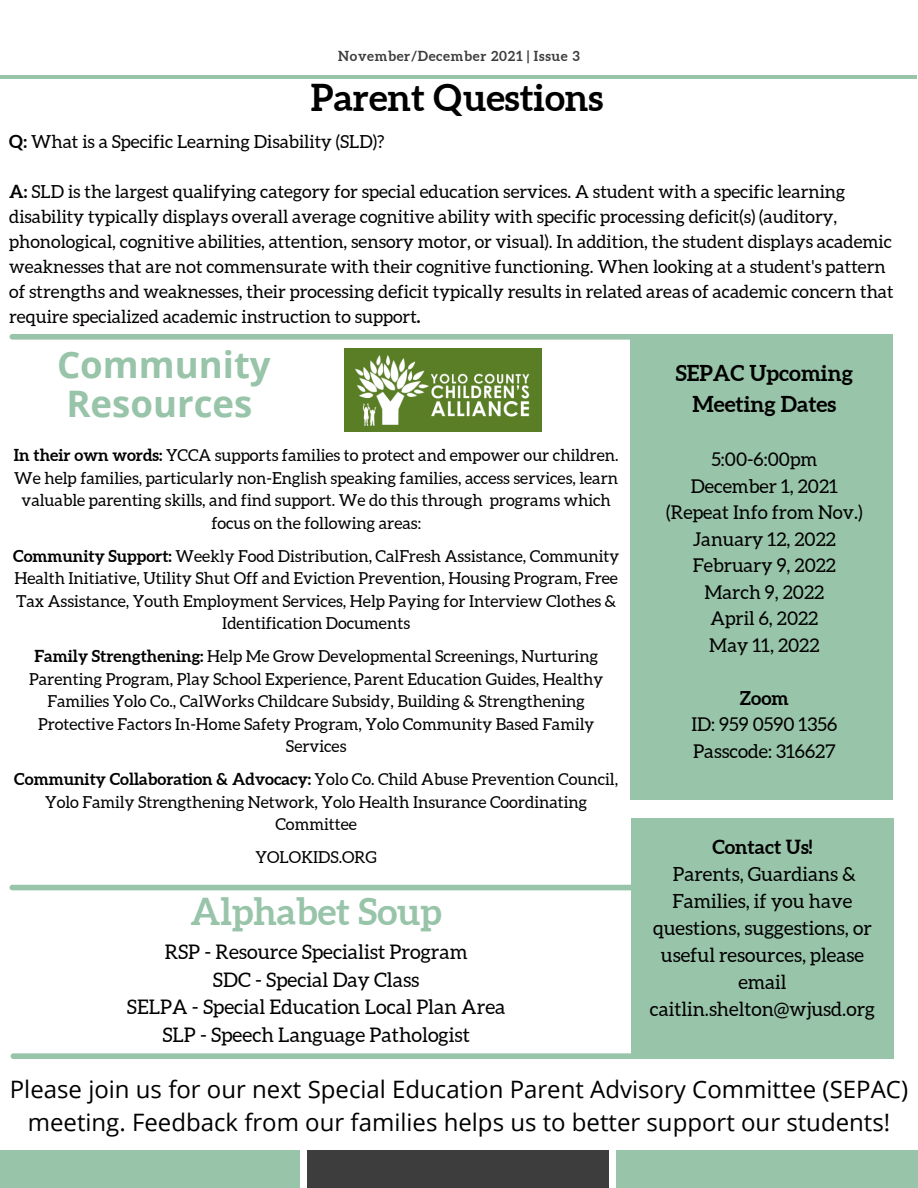
<style>
.page{position:relative;width:918px;height:1188px;background:#fff}
.page>*{position:absolute;margin:0;border:0;box-sizing:border-box;transform-origin:0 0}
.t1{font:700 37.05px "Aleo";color:#000}
.t2{font:700 37.05px "Aleo";color:#98c4a9}
.t3{font:700 36.6px "Open Sans";color:#98c4a9}
.t4{font:24px/32.7px "Open Sans";color:#000;text-align:center}
.t5{font:700 21.9px "Aleo";color:#000}
.t6{font:20.1px "Aleo";color:#000}
.t7{font:19.5px/27px "Aleo";color:#000;text-align:center}
.t8{font:700 19.5px "Aleo";color:#000}
.t9{font:18.9px "Aleo";color:#000}
.t10{font:700 18.9px "Aleo";color:#000}
.t11{font:18px/25px "Aleo";color:#000}
.t12{font:16.5px/22.5px "Aleo";color:#000;text-align:center}
.t13{font:700 13.8px "Aleo";letter-spacing:.05em;color:#3d3d3d}
.s1{font-weight:700}
</style>
<div class="page">
<div style="left:0;top:1151px;width:300px;height:37px;background:#98c4a9"></div>
<div style="left:307px;top:1151px;width:302px;height:37px;background:#3d3d3d"></div>
<div style="left:616px;top:1151px;width:302px;height:37px;background:#98c4a9"></div>
<hr style="left:0;top:75px;width:917px;height:4px;background:#98c4a9">
<div style="left:631px;top:334px;width:262px;height:466px;background:#98c4a9"></div>
<div style="left:631px;top:818px;width:262px;height:240px;background:#98c4a9"></div>
<div style="left:12px;top:885px;width:624px;height:5px;background:#98c4a9"></div>
<div style="left:12px;top:334px;width:625px;height:6px;background:#98c4a9"></div>
<div style="left:13px;top:1053px;width:624px;height:6px;background:#98c4a9"></div>
<img style="left:345px;top:348px;width:197px;height:84px">
<p class="t13" style="left:338px;top:48px;width:243px">November/December 2021 | Issue 3</p>
<p class="t1" style="left:311px;top:76px;width:294px">Parent Questions</p>
<p class="t11" style="left:9px;top:129px;width:377px"><span class="s1">Q:</span> What is a Specific Learning Disability (SLD)?</p>
<p class="t11" style="left:9px;top:179px;width:886px"><span class="s1">A:</span> SLD is the largest qualifying category for special education services. A student with a specific learning disability typically displays overall average cognitive ability with specific processing deficit(s) (auditory, phonological, cognitive abilities, attention, sensory motor, or visual). In addition, the student displays academic weaknesses that are not commensurate with their cognitive functioning. When looking at a student's pattern of strengths and weaknesses, their processing deficit typically results in related areas of academic concern that require specialized academic instruction to support<span class="s1">.</span></p>
<p class="t3" style="left:57px;top:339px;width:215px">Community</p>
<p class="t3" style="left:67px;top:378px;width:187px">Resources</p>
<p class="t12" style="left:14px;top:444px;width:606px"><span class="s1">In their own words:</span> YCCA supports families to protect and empower our children.<br>We help families, particularly non-English speaking families, access services, learn valuable parenting skills, and find support. We do this through programs which focus on the following areas:</p>
<p class="t12" style="left:13px;top:544px;width:608px"><span class="s1">Community Support:</span> Weekly Food Distribution, CalFresh Assistance, Community Health Initiative, Utility Shut Off and Eviction Prevention, Housing Program, Free Tax Assistance, Youth Employment Services, Help Paying for Interview Clothes &amp; Identification Documents</p>
<p class="t12" style="left:29px;top:645px;width:576px"><span class="s1">Family Strengthening:</span> Help Me Grow Developmental Screenings, Nurturing Parenting Program, Play School Experience, Parent Education Guides, Healthy Families Yolo Co., CalWorks Childcare Subsidy, Building &amp; Strengthening Protective Factors In-Home Safety Program, Yolo Community Based Family Services</p>
<p class="t12" style="left:14px;top:768px;width:605px"><span class="s1">Community Collaboration &amp; Advocacy:</span> Yolo Co. Child Abuse Prevention Council,<br>Yolo Family Strengthening Network, Yolo Health Insurance Coordinating<br>Committee</p>
<p class="t12" style="left:256px;top:846px;width:123px">YOLOKIDS.ORG</p>
<p class="t2" style="left:190px;top:891px;width:253px">Alphabet Soup</p>
<p class="t6" style="left:165px;top:940px;width:305px">RSP - Resource Specialist Program</p>
<p class="t6" style="left:213px;top:968px;width:208px">SDC - Special Day Class</p>
<p class="t6" style="left:127px;top:996px;width:380px">SELPA - Special Education Local Plan Area</p>
<p class="t6" style="left:162px;top:1024px;width:309px">SLP - Speech Language Pathologist</p>
<p class="t5" style="left:676px;top:361px;width:179px">SEPAC Upcoming</p>
<p class="t5" style="left:692px;top:392px;width:145px">Meeting Dates</p>
<p class="t9" style="left:711px;top:449px;width:108px">5:00-6:00pm</p>
<p class="t9" style="left:691px;top:475px;width:149px">December 1, 2021</p>
<p class="t9" style="left:666px;top:502px;width:198px">(Repeat Info from Nov.)</p>
<p class="t9" style="left:693px;top:528px;width:144px">January 12, 2022</p>
<p class="t9" style="left:693px;top:555px;width:145px">February 9, 2022</p>
<p class="t9" style="left:705px;top:581px;width:121px">March 9, 2022</p>
<p class="t9" style="left:710px;top:608px;width:109px">April 6, 2022</p>
<p class="t9" style="left:709px;top:634px;width:112px">May 11, 2022</p>
<p class="t10" style="left:740px;top:687px;width:50px">Zoom</p>
<p class="t9" style="left:691px;top:714px;width:147px">ID: 959 0590 1356</p>
<p class="t9" style="left:693px;top:740px;width:144px">Passcode: 316627</p>
<p class="t8" style="left:712px;top:836px;width:102px">Contact Us!</p>
<p class="t7" style="left:650px;top:861px;width:227px">Parents, Guardians &amp;<br>Families, if you have questions, suggestions, or useful resources, please email caitlin.shelton@wjusd.org</p>
<p class="t4" style="left:10px;top:1072px;width:900px">Please join us for our next Special Education Parent Advisory Committee (SEPAC) meeting. Feedback from our families helps us to better support our students!</p>
</div>
